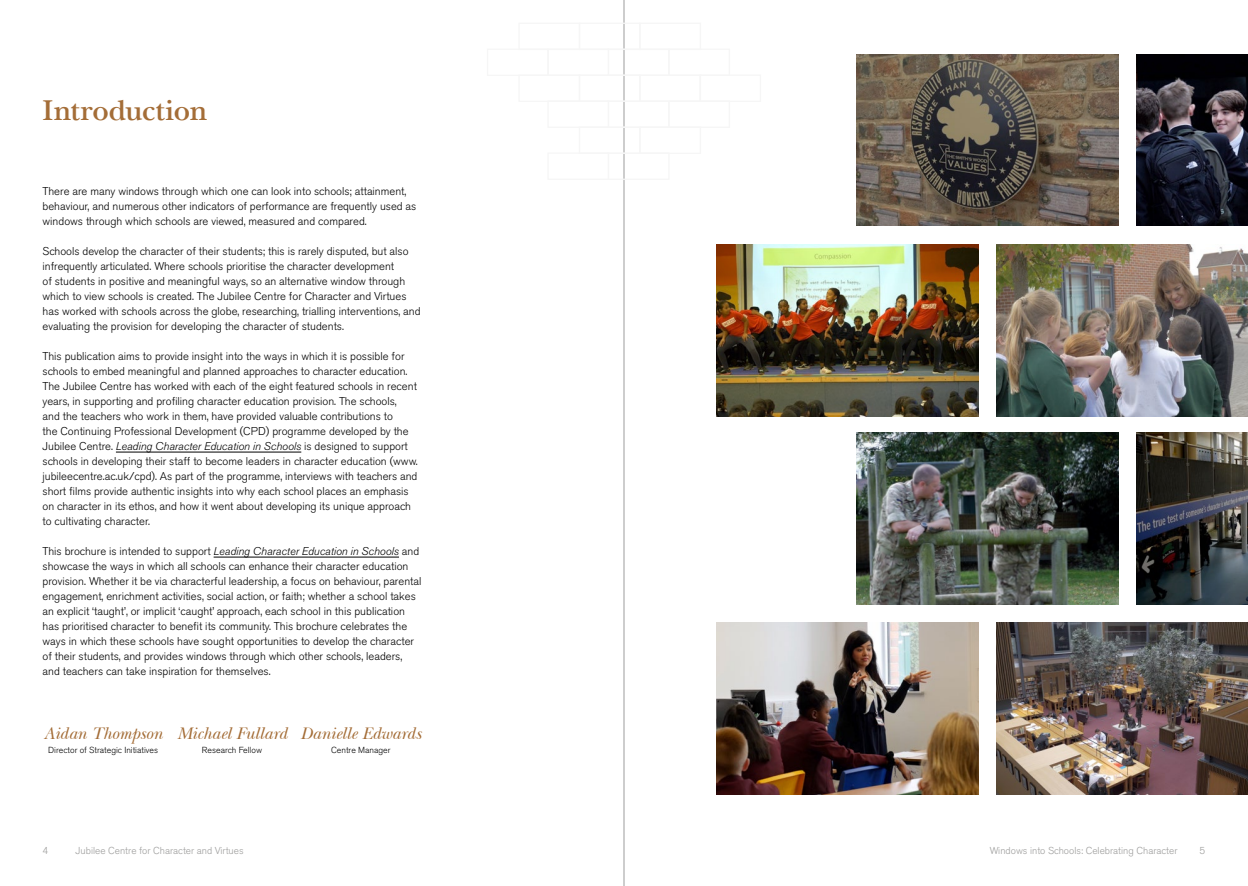
<style>
.page{position:relative;width:1248px;height:886px;background:#fff}
.page>*{position:absolute;margin:0;border:0;box-sizing:border-box;transform-origin:0 0}
.Section_Ttitle{font:600 30px "New Baskerville ITC Pro";letter-spacing:-.005em;color:#a46d37}
.Vision_Statement{font:italic 17.5px "New Baskerville ITC Pro";color:#a46d37}
.Body_Copy{font:300 11.25px/15px "Akzidenz Grotesk Pro";color:#000}
.t1{font:300 10px "Akzidenz Grotesk Pro";color:#9d9d9c}
.Vision_Statement-2{font:300 8.75px "Akzidenz Grotesk Pro";color:#000}
.s1{font-style:italic}
</style>
<div class="page">
<hr style="left:623px;top:0;width:1px;height:886px;background:#9d9d9c">
<hr style="left:116px;top:452px;width:185px;height:1px;background:#000">
<hr style="left:214px;top:557px;width:185px;height:1px;background:#000">
<img style="left:1136px;top:433px;width:111px;height:172px">
<img style="left:856px;top:433px;width:262px;height:172px">
<img style="left:856px;top:54px;width:262px;height:172px">
<img style="left:716px;top:245px;width:262px;height:171px">
<img style="left:996px;top:245px;width:251px;height:171px">
<img style="left:1136px;top:54px;width:111px;height:172px">
<img style="left:716px;top:622px;width:262px;height:172px">
<img style="left:996px;top:622px;width:251px;height:172px">
<p class="Section_Ttitle" style="left:43px;top:93px;width:166px">Introduction</p>
<p class="Body_Copy" style="left:43px;top:184px;width:375px">There are many windows through which one can look into schools; attainment, behaviour, and numerous other indicators of performance are frequently used as windows through which schools are viewed, measured and compared.</p>
<p class="Body_Copy" style="left:43px;top:244px;width:379px">Schools develop the character of their students; this is rarely disputed, but also infrequently articulated. Where schools prioritise the character development<br>of students in positive and meaningful ways, so an alternative window through which to view schools is created. The Jubilee Centre for Character and Virtues has worked with schools across the globe, researching, trialling interventions, and evaluating the provision for developing the character of students.</p>
<p class="Body_Copy" style="left:43px;top:349px;width:377px">This publication aims to provide insight into the ways in which it is possible for schools to embed meaningful and planned approaches to character education.<br>The Jubilee Centre has worked with each of the eight featured schools in recent years, in supporting and profiling character education provision. The schools,<br>and the teachers who work in them, have provided valuable contributions to<br>the Continuing Professional Development (CPD) programme developed by the Jubilee Centre. <span class="s1">Leading Character Education in Schools</span> is designed to support schools in developing their staff to become leaders in character education (www. jubileecentre.ac.uk/cpd). As part of the programme, interviews with teachers and short films provide authentic insights into why each school places an emphasis on character in its ethos, and how it went about developing its unique approach to cultivating character.</p>
<p class="Body_Copy" style="left:43px;top:544px;width:380px">This brochure is intended to support <span class="s1">Leading Character Education in Schools</span> and showcase the ways in which all schools can enhance their character education provision. Whether it be via characterful leadership, a focus on behaviour, parental engagement, enrichment activities, social action, or faith; whether a school takes an explicit ‘taught’, or implicit ‘caught’ approach, each school in this publication has prioritised character to benefit its community. This brochure celebrates the ways in which these schools have sought opportunities to develop the character of their students, and provides windows through which other schools, leaders, and teachers can take inspiration for themselves.</p>
<p class="Vision_Statement" style="left:44px;top:723px;width:120px">Aidan Thompson</p>
<p class="Vision_Statement-2" style="left:48px;top:744px;width:111px">Director of Strategic Initiatives</p>
<p class="Vision_Statement" style="left:177px;top:723px;width:112px">Michael Fullard</p>
<p class="Vision_Statement-2" style="left:202px;top:744px;width:62px">Research Fellow</p>
<p class="Vision_Statement" style="left:300px;top:723px;width:123px">Danielle Edwards</p>
<p class="Vision_Statement-2" style="left:331px;top:744px;width:61px">Centre Manager</p>
<p class="t1" style="left:42px;top:844px;width:7px">4</p>
<p class="t1" style="left:76px;top:844px;width:169px">Jubilee Centre for Character and Virtues</p>
<p class="t1" style="left:989px;top:844px;width:189px">Windows into Schools: Celebrating Character</p>
<p class="t1" style="left:1199px;top:844px;width:7px">5</p>
</div>
